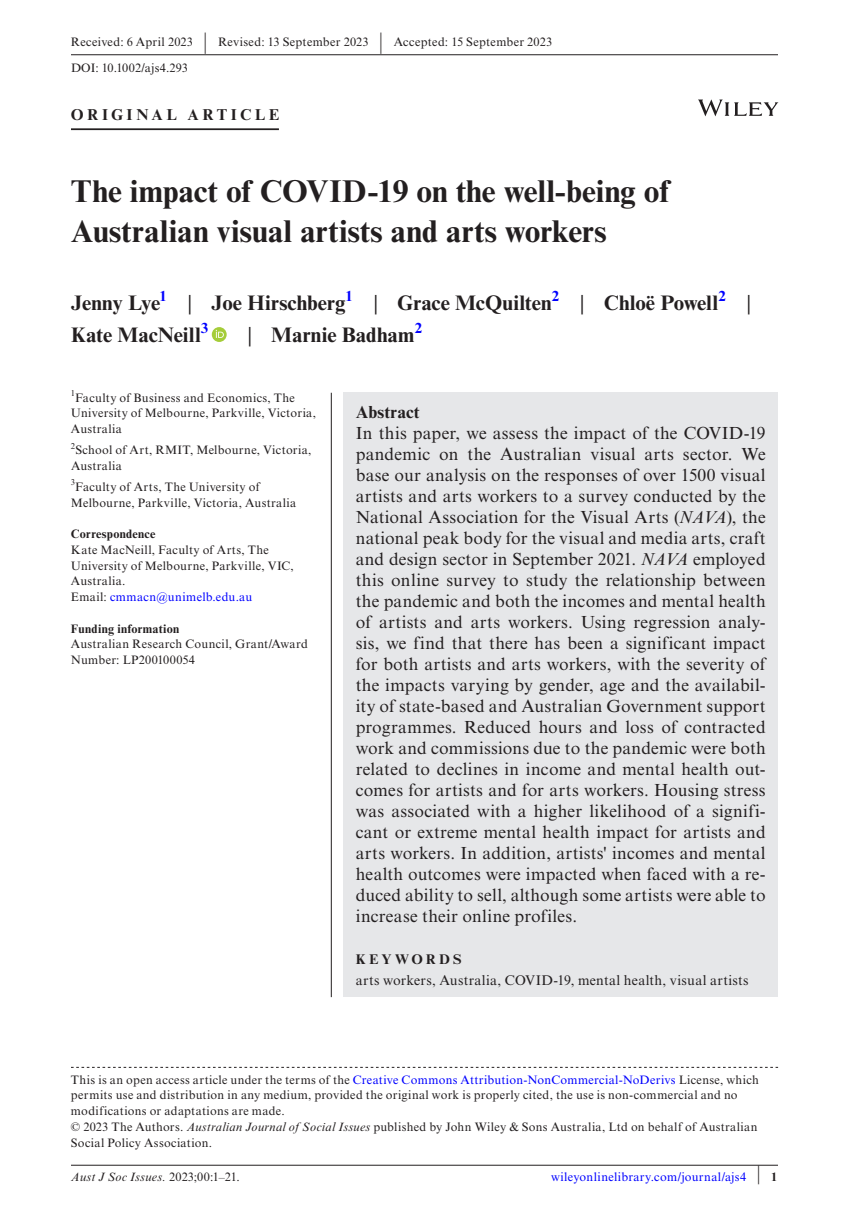
<style>
.page{position:relative;width:849px;height:1221px;background:#fff}
.page>*{position:absolute;margin:0;border:0;box-sizing:border-box;transform-origin:0 0}
.t1{font:700 31.5px/40.2px "Times New Roman MT Std";color:#231f20}
.t2{font:700 21px "Times New Roman MT Std";color:#231f20}
.t3{font:700 21px "Times New Roman MT Std";letter-spacing:-.02em;color:#231f20}
.t4{font:21px "Times New Roman MT Std";color:#231f20}
.t5{font:17.5px/21px "Times New Roman MT Std";letter-spacing:.015em;color:#231f20;text-align:justify}
.t6{font:700 17.5px "Times New Roman MT Std";letter-spacing:.005em;color:#231f20}
.t7{font:700 15.75px "Times New Roman MT Std";letter-spacing:.22em;color:#231f20}
.t8{font:700 14.7px "Times New Roman MT Std";color:#00f}
.t9{font:14px "Times New Roman MT Std";letter-spacing:.025em;color:#231f20}
.t10{font:700 14px "Times New Roman MT Std";letter-spacing:.23em;color:#231f20}
.t11{font:12.25px/15.8px "Times New Roman MT Std";letter-spacing:.025em;color:#231f20}
.t12{font:12.25px "Times New Roman MT Std";letter-spacing:.025em;color:#00f}
.t13{font:700 12.25px "Times New Roman MT Std";letter-spacing:.02em;color:#231f20}
.t14{font:italic 12.25px "Times New Roman MT Std";letter-spacing:.02em;color:#231f20}
.t15{font:8.58px "Times New Roman MT Std";color:#231f20}
.s1{font-size:22.93px}
.s2{font-weight:400}
.s3{color:#00f}
.s4{font-style:italic}
.s5{font-style:normal}
.s6{font-size:20.3px;color:#231f20}
.s7{font-weight:700;color:#231f20}
</style>
<div class="page">
<hr style="left:71px;top:1164px;width:706px;height:1px;background:#231f20">
<svg style="left:698px;top:99px;width:80px;height:17px"></svg>
<hr style="left:71px;top:128px;width:208px;height:2px;background:#231f20">
<div style="left:212px;top:327px;width:14px;height:15px;background:#a5cd39;border-radius:50%"></div>
<svg style="left:216px;top:330px;width:8px;height:8px"></svg>
<hr style="left:71px;top:54px;width:706px;height:1px;background:#231f20">
<svg style="left:71px;top:1066px;width:706px;height:1px"></svg>
<div style="left:343px;top:393px;width:434px;height:604px;background:#e6e7e9"></div>
<hr style="left:331px;top:393px;width:1px;height:604px;background:#231f20">
<p class="t11" style="left:71px;top:29px;width:482px;line-height:25.9px">Received: 6 April 2023 <span class="s1">|</span> Revised: 13 September 2023 <span class="s1">|</span> Accepted: 15 September 2023<br>DOI: 10.1002/ajs4.293</p>
<p class="t7" style="left:71px;top:104px;width:210px">ORIGINAL ARTICLE</p>
<h1 class="t1" style="left:71px;top:170px;width:600px">The impact of COVID-19 on the well-being of<br>Australian visual artists and arts workers</h1>
<p class="t8" style="left:159px;top:287px;width:9px">1</p>
<p class="t2" style="left:188px;top:290px;width:159px"><span class="s2">|</span> Joe Hirschberg</p>
<p class="t8" style="left:345px;top:287px;width:9px">1</p>
<p class="t2" style="left:373px;top:290px;width:179px"><span class="s2">|</span> Grace McQuilten</p>
<p class="t8" style="left:551px;top:287px;width:9px">2</p>
<p class="t2" style="left:580px;top:290px;width:139px"><span class="s2">|</span> Chloë Powell</p>
<p class="t8" style="left:718px;top:287px;width:9px">2</p>
<p class="t4" style="left:746px;top:291px;width:6px">|</p>
<p class="t2" style="left:71px;top:322px;width:139px">Kate MacNeill<sup>3</sup></p>
<p class="t2" style="left:247px;top:322px;width:176px"><span class="s2">|</span> Marnie Badham<sup>2</sup></p>
<p class="t3" style="left:71px;top:290px;width:91px">Jenny Lye</p>
<p class="t15" style="left:71px;top:388px;width:6px">1</p>
<p class="t11" style="left:71px;top:389px;width:246px;text-indent:4px">Faculty of Business and Economics, The<br>University of Melbourne, Parkville, Victoria,<br>Australia</p>
<p class="t15" style="left:71px;top:440px;width:6px">2</p>
<p class="t11" style="left:71px;top:442px;width:242px;text-indent:4px">School of Art, RMIT, Melbourne, Victoria,<br>Australia</p>
<p class="t15" style="left:71px;top:477px;width:6px">3</p>
<p class="t11" style="left:71px;top:479px;width:227px;text-indent:4px">Faculty of Arts, The University of<br>Melbourne, Parkville, Victoria, Australia</p>
<p class="t13" style="left:71px;top:526px;width:86px">Correspondence</p>
<p class="t11" style="left:71px;top:542px;width:224px">Kate MacNeill, Faculty of Arts, The<br>University of Melbourne, Parkville, VIC,<br>Australia.<br>Email: <span class="s3">cmmacn@unimelb.edu.au</span></p>
<p class="t13" style="left:71px;top:621px;width:110px">Funding information</p>
<p class="t11" style="left:71px;top:636px;width:238px">Australian Research Council, Grant/Award<br>Number: LP200100054</p>
<p class="t6" style="left:356px;top:401px;width:65px">Abstract</p>
<p class="t5" style="left:356px;top:422px;width:411px">In this paper, we assess the impact of the COVID-19 pandemic on the Australian visual arts sector. We base our analysis on the responses of over 1500 visual artists and arts workers to a survey conducted by the National Association for the Visual Arts (<span class="s4">NAVA</span>), the national peak body for the visual and media arts, craft and design sector in September 2021. <span class="s4">NAVA</span> employed this online survey to study the relationship between the pandemic and both the incomes and mental health of artists and arts workers. Using regression analy&shy;sis, we find that there has been a significant impact for both artists and arts workers, with the severity of the impacts varying by gender, age and the availabil&shy;ity of state-based and Australian Government support programmes. Reduced hours and loss of contracted work and commissions due to the pandemic were both related to declines in income and mental health out&shy;comes for artists and for arts workers. Housing stress was associated with a higher likelihood of a signifi&shy;cant or extreme mental health impact for artists and arts workers. In addition, artists' incomes and mental health outcomes were impacted when faced with a re&shy;duced ability to sell, although some artists were able to increase their online profiles.</p>
<p class="t10" style="left:356px;top:950px;width:107px">KEYWORDS</p>
<p class="t9" style="left:356px;top:972px;width:394px">arts workers, Australia, COVID-19, mental health, visual artists</p>
<p class="t11" style="left:71px;top:1071px;width:689px">This is an open access article under the terms of the <span class="s3">Creative Commons Attribution-NonCommercial-NoDerivs</span> License, which permits use and distribution in any medium, provided the original work is properly cited, the use is non-commercial and no modifications or adaptations are made.<br>© 2023 The Authors. <span class="s4">Australian Journal of Social Issues</span> published by John Wiley &amp; Sons Australia, Ltd on behalf of Australian Social Policy Association.</p>
<p class="t14" style="left:71px;top:1170px;width:170px">Aust J Soc Issues. <span class="s5">2023;00:1–21.</span></p>
<p class="t12" style="left:551px;top:1170px;width:228px">wileyonlinelibrary.com/journal/ajs4 <span class="s6">|</span> <span class="s7">1</span></p>
</div>
